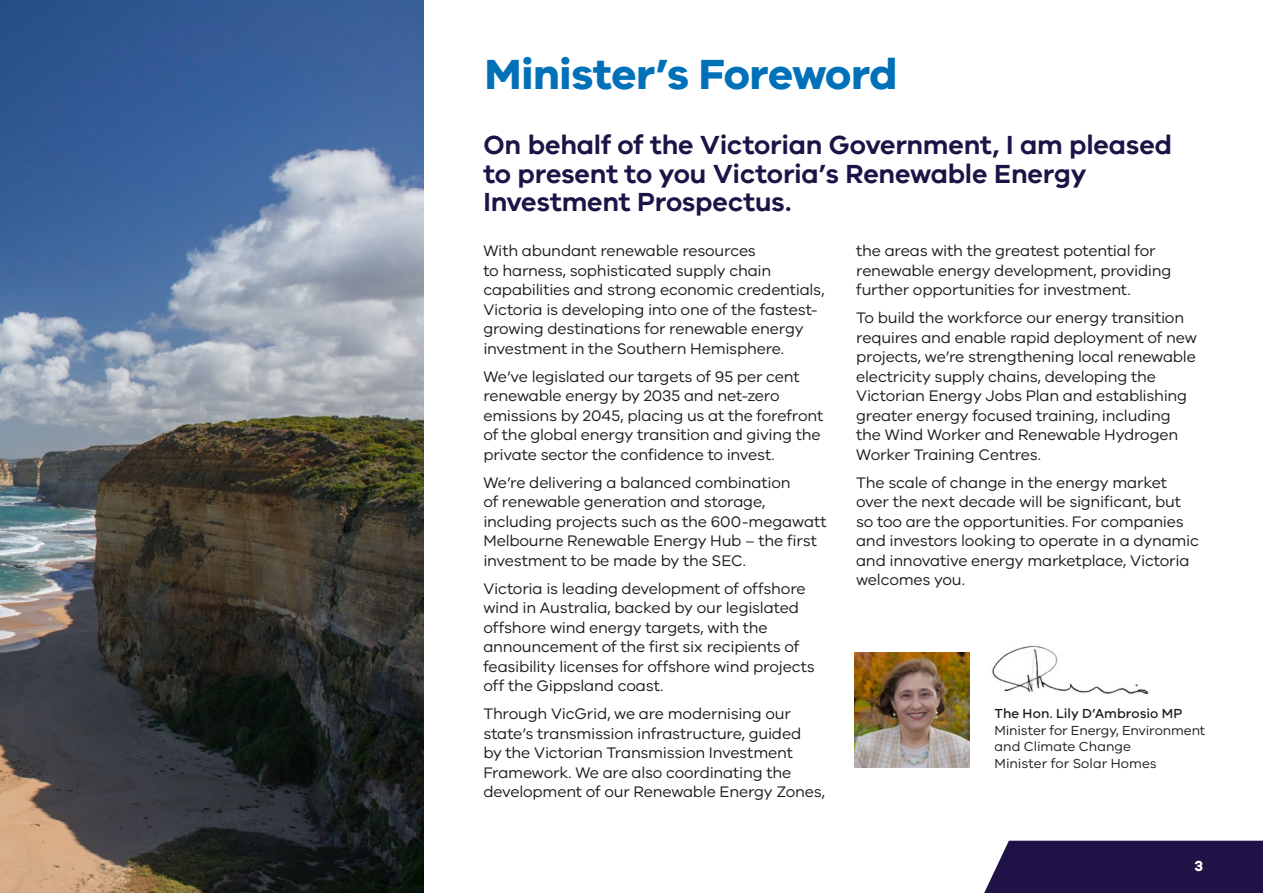
<style>
.page{position:relative;width:1263px;height:893px;background:#fff}
.page>*{position:absolute;margin:0;border:0;box-sizing:border-box;transform-origin:0 0}
.t1{font:700 43.5px "VIC";letter-spacing:-.01em;color:#0071b9}
.t2{font:600 27px/28.5px "VIC";letter-spacing:-.01em;color:#1e1246}
.t3{font:15.75px/19.5px "VIC";letter-spacing:-.015em;color:#1d1d1b}
.t4{font:700 15px "VIC";color:#fff}
.t5{font:13.5px/16.5px "VIC";letter-spacing:-.005em;color:#1d1d1b}
.t6{font:500 13.5px "VIC";letter-spacing:.005em;color:#1d1d1b}
</style>
<div class="page">
<img style="left:0;top:0;width:424px;height:893px">
<img style="left:854px;top:653px;width:115px;height:115px">
<div style="left:984px;top:841px;width:279px;height:52px;background:#1e1246"></div>
<img style="left:992px;top:645px;width:157px;height:49px">
<h1 class="t1" style="left:485px;top:47px;width:414px">Minister’s Foreword</h1>
<h2 class="t2" style="left:483px;top:130px;width:690px">On behalf of the Victorian Government, I am pleased to present to you Victoria’s Renewable Energy<br>Investment Prospectus.</h2>
<p class="t3" style="left:483px;top:241px;width:343px">With abundant renewable resources<br>to harness, sophisticated supply chain capabilities and strong economic credentials, Victoria is developing into one of the fastest&shy;growing destinations for renewable energy investment in the Southern Hemisphere.</p>
<p class="t3" style="left:483px;top:366px;width:341px">We’ve legislated our targets of 95 per cent renewable energy by 2035 and net-zero emissions by 2045, placing us at the forefront of the global energy transition and giving the private sector the confidence to invest.</p>
<p class="t3" style="left:483px;top:472px;width:345px">We’re delivering a balanced combination<br>of renewable generation and storage, including projects such as the 600-megawatt Melbourne Renewable Energy Hub – the first investment to be made by the SEC.</p>
<p class="t3" style="left:483px;top:578px;width:333px">Victoria is leading development of offshore wind in Australia, backed by our legislated offshore wind energy targets, with the announcement of the first six recipients of feasibility licenses for offshore wind projects off the Gippsland coast.</p>
<p class="t3" style="left:483px;top:704px;width:343px">Through VicGrid, we are modernising our state’s transmission infrastructure, guided<br>by the Victorian Transmission Investment Framework. We are also coordinating the development of our Renewable Energy Zones,</p>
<p class="t3" style="left:856px;top:241px;width:317px">the areas with the greatest potential for renewable energy development, providing further opportunities for investment.</p>
<p class="t3" style="left:856px;top:308px;width:342px">To build the workforce our energy transition requires and enable rapid deployment of new projects, we’re strengthening local renewable electricity supply chains, developing the Victorian Energy Jobs Plan and establishing greater energy focused training, including the Wind Worker and Renewable Hydrogen Worker Training Centres.</p>
<p class="t3" style="left:856px;top:472px;width:344px">The scale of change in the energy market over the next decade will be significant, but so too are the opportunities. For companies and investors looking to operate in a dynamic and innovative energy marketplace, Victoria welcomes you.</p>
<p class="t6" style="left:994px;top:705px;width:189px">The Hon. Lily D’Ambrosio MP</p>
<p class="t5" style="left:994px;top:721px;width:212px">Minister for Energy, Environment and Climate Change<br>Minister for Solar Homes</p>
<p class="t4" style="left:1194px;top:857px;width:10px">3</p>
</div>
